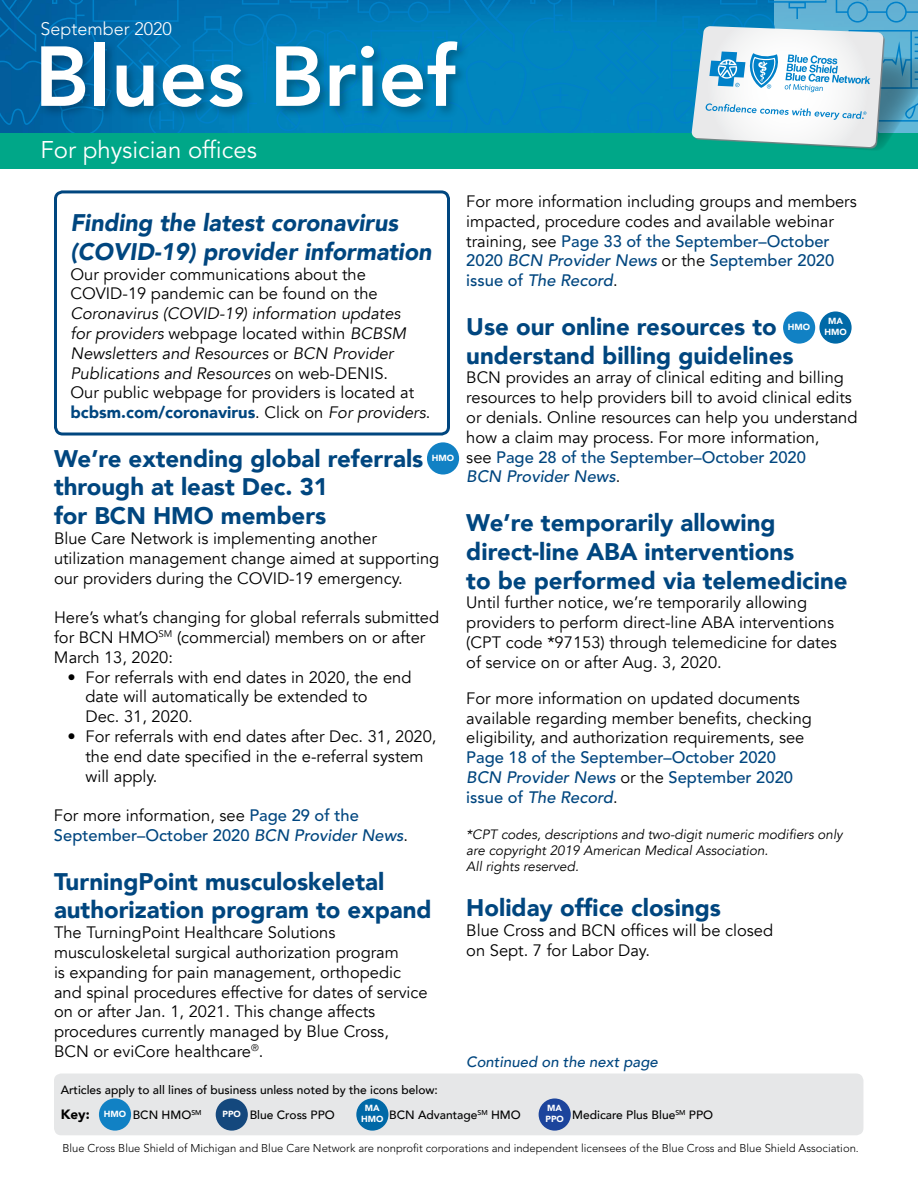
<style>
.page{position:relative;width:918px;height:1188px;background:#fff}
.page>*{position:absolute;margin:0;border:0;box-sizing:border-box;transform-origin:0 0}
.t1{font:800 84px "Avenir LT Std";color:#fff}
.t2{font:900 24px/28.8px "Avenir";color:#00467f}
.t3{font:italic 900 24px/28.8px "Avenir";color:#00467f}
.t4{font:24px "Avenir LT Std";color:#fff}
.t5{font:300 18px "Avenir LT Std";color:#fff}
.t6{font:16.5px/19.8px "Avenir";color:#000}
.t7{font:500 16.5px/19.8px "Avenir LT Std";color:#00467f}
.t8{font:italic 16.5px/19.8px "Avenir";color:#000}
.t9{font:italic 500 15px "Avenir";color:#00467f}
.t10{font:italic 13.5px/16.2px "Avenir";color:#000}
.t11{font:900 13.5px "Avenir";color:#000}
.t12{font:500 12px "Avenir";color:#000}
.t13{font:300 11.25px "Avenir LT Std";color:#000}
.t14{font:900 8.85px/10.5px "Avenir LT Std";color:#fff;text-align:center}
.s1{font-style:normal}
.s2{font-weight:900;font-style:normal;color:#00467f}
.s3{font-family:"Avenir LT Std";font-weight:500;color:#00467f}
.s4{font-style:italic}
.s5{font-family:"Avenir";font-weight:400;color:#000}
</style>
<div class="page">
<svg style="left:0;top:0;width:918px;height:168px;background:#2191b2"></svg>
<div style="left:54px;top:190px;width:396px;height:246px;border:3px solid #00467f;border-radius:7px"></div>
<div style="left:54px;top:1074px;width:809px;height:61px;background:#e6e7e8;border-radius:7px"></div>
<div style="left:99px;top:1098px;width:32px;height:33px;background:#1181c4;border-radius:50%"></div>
<div style="left:216px;top:1098px;width:32px;height:33px;background:#14487d;border-radius:50%"></div>
<div style="left:356px;top:1098px;width:32px;height:33px;background:#0069a7;border-radius:50%"></div>
<div style="left:539px;top:1098px;width:32px;height:33px;background:#1c449c;border-radius:50%"></div>
<div style="left:427px;top:442px;width:32px;height:33px;background:#1181c4;border-radius:50%"></div>
<div style="left:819px;top:311px;width:33px;height:33px;background:#0069a7;border-radius:50%"></div>
<div style="left:783px;top:311px;width:32px;height:33px;background:#1181c4;border-radius:50%"></div>
<p class="t5" style="left:40px;top:19px;width:133px">September 2020</p>
<h1 class="t1" style="left:35px;top:27px;width:423px">Blues Brief</h1>
<h2 class="t4" style="left:40px;top:136px;width:218px">For physician offices</h2>
<h2 class="t3" style="left:70px;top:208px;width:363px">Finding the latest coronavirus (COVID-19) provider information</h2>
<p class="t6" style="left:70px;top:264px;width:309px">Our provider communications about the<br>COVID-19 pandemic can be found on the</p>
<p class="t8" style="left:70px;top:304px;width:361px">Coronavirus (COVID-19) information updates<br>for providers <span class="s1">webpage located within</span> BCBSM Newsletters and Resources <span class="s1">or</span> BCN Provider Publications and Resources <span class="s1">on web-DENIS.<br>Our public webpage for providers is located at </span><span class="s2">bcbsm.com/coronavirus</span><span class="s1">. Click on</span> For providers<span class="s1">.</span></p>
<h2 class="t2" style="left:54px;top:443px;width:371px">We’re extending global referrals through at least Dec. 31<br>for BCN HMO members</h2>
<p class="t6" style="left:54px;top:529px;width:387px">Blue Care Network is implementing another utilization management change aimed at supporting our providers during the COVID-19 emergency.</p>
<p class="t6" style="left:54px;top:608px;width:387px">Here’s what’s changing for global referrals submitted for BCN HMO<sup>SM</sup> (commercial) members on or after<br>March 13, 2020:</p>
<p class="t6" style="left:85px;top:667px;width:328px;text-indent:-18px">• For referrals with end dates in 2020, the end date will automatically be extended to<br>Dec. 31, 2020.</p>
<p class="t6" style="left:85px;top:727px;width:353px;text-indent:-18px">• For referrals with end dates after Dec. 31, 2020, the end date specified in the e-referral system will apply.</p>
<p class="t6" style="left:54px;top:806px;width:307px">For more information, see <span class="s3">Page 29 of the</span></p>
<p class="t7" style="left:54px;top:826px;width:356px">September–October 2020 <span class="s4">BCN Provider News</span><span class="s5">.</span></p>
<h2 class="t2" style="left:54px;top:866px;width:379px">TurningPoint musculoskeletal authorization program to expand</h2>
<p class="t6" style="left:54px;top:923px;width:375px">The TurningPoint Healthcare Solutions musculoskeletal surgical authorization program<br>is expanding for pain management, orthopedic and spinal procedures effective for dates of service on or after Jan. 1, 2021. This change affects procedures currently managed by Blue Cross, BCN or eviCore healthcare<sup>®</sup>.</p>
<p class="t14" style="left:432px;top:453px;width:24px">HMO</p>
<p class="t6" style="left:466px;top:192px;width:392px">For more information including groups and members impacted, procedure codes and available webinar</p>
<p class="t7" style="left:466px;top:231px;width:369px"><span class="s5">training, see</span> Page 33 of the September–October<br>2020 <span class="s4">BCN Provider News</span> <span class="s5">or the</span> September 2020 issue of <span class="s4">The Record</span><span class="s5">.</span></p>
<h2 class="t2" style="left:466px;top:311px;width:329px">Use our online resources to understand billing guidelines</h2>
<p class="t6" style="left:466px;top:368px;width:393px">BCN provides an array of clinical editing and billing resources to help providers bill to avoid clinical edits or denials. Online resources can help you understand how a claim may process. For more information,</p>
<p class="t7" style="left:466px;top:447px;width:341px"><span class="s5">see</span> Page 28 of the September–October 2020<br><span class="s4">BCN Provider News</span><span class="s5">.</span></p>
<h2 class="t2" style="left:466px;top:508px;width:383px">We’re temporarily allowing direct-line ABA interventions<br>to be performed via telemedicine</h2>
<p class="t6" style="left:466px;top:593px;width:372px">Until further notice, we’re temporarily allowing providers to perform direct-line ABA interventions (CPT code *97153) through telemedicine for dates of service on or after Aug. 3, 2020.</p>
<p class="t6" style="left:466px;top:689px;width:347px">For more information on updated documents available regarding member benefits, checking eligibility, and authorization requirements, see</p>
<p class="t7" style="left:466px;top:748px;width:328px">Page 18 of the September–October 2020<br><span class="s4">BCN Provider News</span> <span class="s5">or the</span> September 2020 issue of <span class="s4">The Record</span><span class="s5">.</span></p>
<p class="t10" style="left:466px;top:826px;width:378px">*CPT codes, descriptions and two-digit numeric modifiers only are copyright 2019 American Medical Association.<br>All rights reserved.</p>
<h2 class="t2" style="left:466px;top:893px;width:256px">Holiday office closings</h2>
<p class="t6" style="left:466px;top:921px;width:308px">Blue Cross and BCN offices will be closed on Sept. 7 for Labor Day.</p>
<p class="t14" style="left:824px;top:316px;width:24px">MA<br>HMO</p>
<p class="t14" style="left:788px;top:322px;width:24px">HMO</p>
<p class="t9" style="left:466px;top:1053px;width:193px">Continued on the next page</p>
<p class="t12" style="left:61px;top:1079px;width:379px">Articles apply to all lines of business unless noted by the icons below:</p>
<p class="t11" style="left:61px;top:1102px;width:30px">Key:</p>
<p class="t12" style="left:133px;top:1104px;width:70px">BCN HMO<sup>SM</sup></p>
<p class="t12" style="left:250px;top:1104px;width:87px">Blue Cross PPO</p>
<p class="t12" style="left:389px;top:1104px;width:133px">BCN Advantage<sup>SM</sup> HMO</p>
<p class="t12" style="left:572px;top:1104px;width:142px">Medicare Plus Blue<sup>SM</sup> PPO</p>
<p class="t14" style="left:104px;top:1109px;width:24px">HMO</p>
<p class="t14" style="left:223px;top:1109px;width:20px">PPO</p>
<p class="t14" style="left:361px;top:1103px;width:24px">MA<br>HMO</p>
<p class="t14" style="left:545px;top:1103px;width:20px;text-align:left">MA<br>PPO</p>
<p class="t10" style="left:466px;top:1105px;width:304px">are copyright 2017 American Medical Association.</p>
<p class="t13" style="left:62px;top:1141px;width:798px">Blue Cross Blue Shield of Michigan and Blue Care Network are nonprofit corporations and independent licensees of the Blue Cross and Blue Shield Association.</p>
</div>
